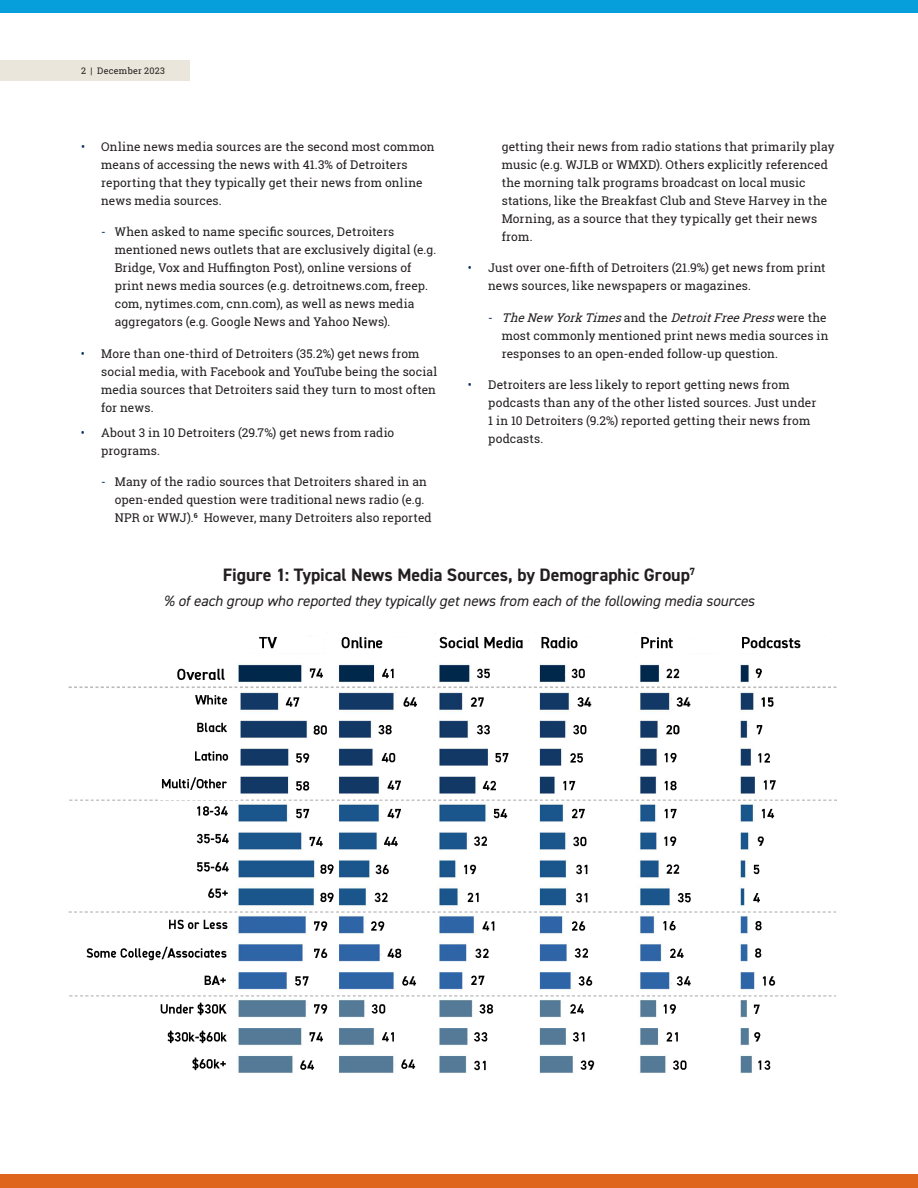
<style>
.page{position:relative;width:918px;height:1188px;background:#fff}
.page>*{position:absolute;margin:0;border:0;box-sizing:border-box;transform-origin:0 0}
.t1{font:700 18px "DIN2014";letter-spacing:-.005em;color:#231f20}
.t2{font:italic 15px "DIN2014";letter-spacing:-.005em;color:#231f20}
.t3{font:12px/18px "Roboto Slab";letter-spacing:.01em;color:#231f20}
.t4{font:700 10.5px "DIN2014";color:#231f20}
.t5{font:9px "Roboto Slab";letter-spacing:.03em;color:#231f20}
.s1{color:#082e5e}
.s2{font-style:italic}
</style>
<div class="page">
<img style="left:68px;top:637px;width:769px;height:437px">
<div style="left:0;top:61px;width:190px;height:20px;background:#ebe6db"></div>
<div style="left:0;top:1174px;width:918px;height:14px;background:#df651c"></div>
<div style="left:0;top:0;width:918px;height:14px;background:#069edb"></div>
<p class="t5" style="left:81px;top:65px;width:85px">2 | December 2023</p>
<p class="t3" style="left:101px;top:137px;width:335px;text-indent:-20px"><span class="s1">•</span> Online news media sources are the second most common means of accessing the news with 41.3% of Detroiters reporting that they typically get their news from online news media sources.</p>
<p class="t3" style="left:115px;top:223px;width:323px;text-indent:-14px"><span class="s1">-</span> When asked to name specific sources, Detroiters mentioned news outlets that are exclusively digital (e.g.<br>Bridge, Vox and Huffington Post), online versions of print news media sources (e.g. detroitnews.com, freep. com, nytimes.com, cnn.com), as well as news media aggregators (e.g. Google News and Yahoo News).</p>
<p class="t3" style="left:101px;top:344px;width:338px;text-indent:-20px"><span class="s1">•</span> More than one-third of Detroiters (35.2%) get news from social media, with Facebook and YouTube being the social media sources that Detroiters said they turn to most often for news.</p>
<p class="t3" style="left:101px;top:423px;width:295px;text-indent:-20px"><span class="s1">•</span> About 3 in 10 Detroiters (29.7%) get news from radio programs.</p>
<p class="t3" style="left:115px;top:473px;width:319px;text-indent:-14px"><span class="s1">-</span> Many of the radio sources that Detroiters shared in an open-ended question were traditional news radio (e.g.<br>NPR or WWJ).<sup>6</sup> However, many Detroiters also reported</p>
<p class="t3" style="left:502px;top:137px;width:334px">getting their news from radio stations that primarily play music (e.g. WJLB or WMXD). Others explicitly referenced the morning talk programs broadcast on local music stations, like the Breakfast Club and Steve Harvey in the Morning, as a source that they typically get their news from.</p>
<p class="t3" style="left:488px;top:259px;width:339px;text-indent:-20px"><span class="s1">•</span> Just over one-fifth of Detroiters (21.9%) get news from print news sources, like newspapers or magazines.</p>
<p class="t3" style="left:502px;top:308px;width:328px;text-indent:-14px"><span class="s1">-</span> <span class="s2">TheNew YorkTimes</span>a n d t h e <span class="s2">DetroitFreePress</span>w e r e t h e most commonly mentioned print news media sources in responses to an open-ended follow-up question.</p>
<p class="t3" style="left:488px;top:376px;width:330px;text-indent:-20px"><span class="s1">•</span> Detroiters are less likely to report getting news from podcasts than any of the other listed sources. Just under 1 in 10 Detroiters (9.2%) reported getting their news from podcasts.</p>
<p class="t1" style="left:223px;top:563px;width:469px">Figure 1: Typical News Media Sources, by Demographic Group</p>
<p class="t4" style="left:689px;top:564px;width:7px">7</p>
<p class="t2" style="left:163px;top:591px;width:593px">% of each group who reported they typically get news from each of the following media sources</p>
</div>
